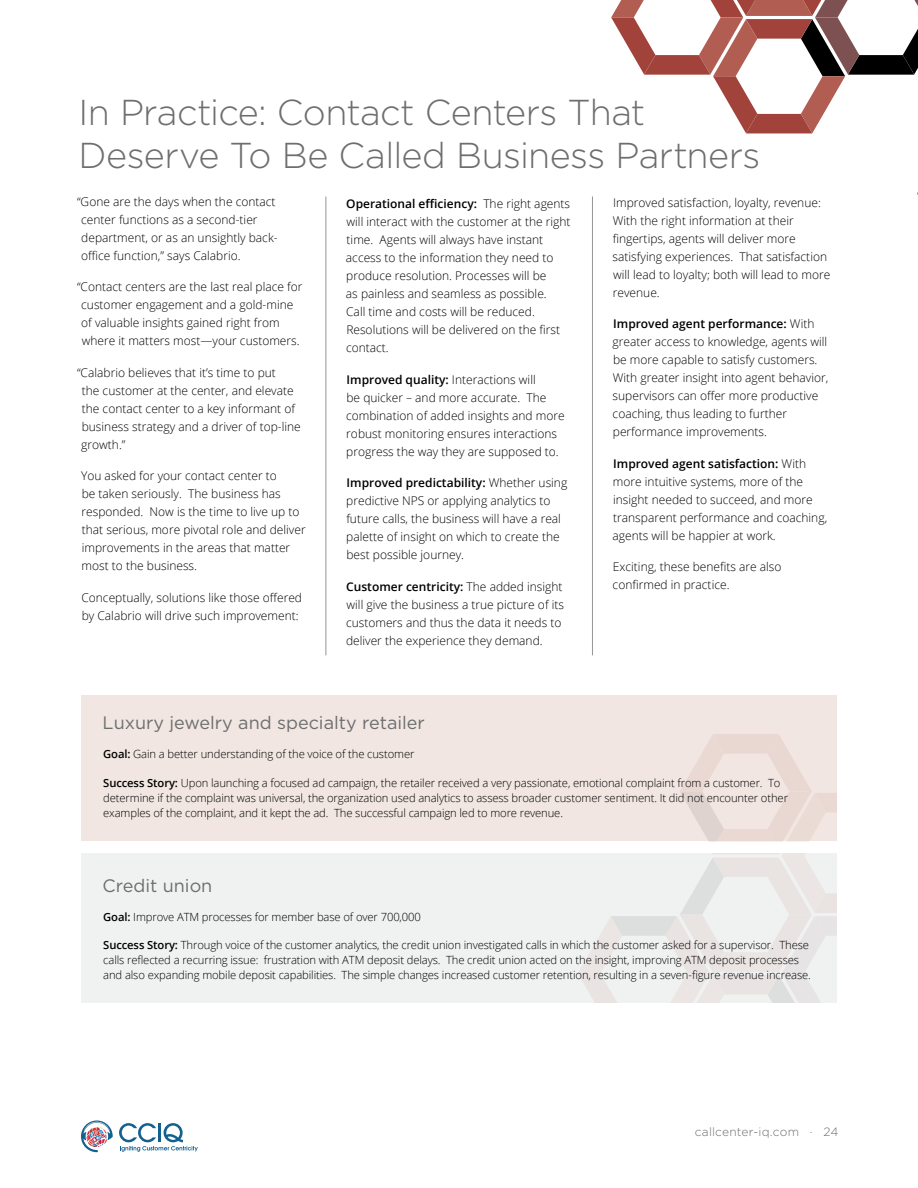
<style>
.page{position:relative;width:918px;height:1188px;background:#fff}
.page>*{position:absolute;margin:0;border:0;box-sizing:border-box;transform-origin:0 0}
.t1{font:300 36px/43.2px "Gotham";letter-spacing:-.015em;color:#6d6e70}
.t2{font:18px "Gotham";color:#6d6e70}
.t3{font:300 12px/18px "Open Sans";color:#000}
.t4{font:300 12px "Gotham";letter-spacing:.015em;color:#6d6e70}
.t5{font:300 11.25px/15px "Open Sans";letter-spacing:-.01em;color:#000}
.s1{font-weight:600}
</style>
<div class="page">
<svg style="left:81px;top:1120px;width:32px;height:32px"></svg>
<svg style="left:119px;top:1123px;width:79px;height:29px"></svg>
<hr style="left:326px;top:197px;width:1px;height:458px;background:#939597">
<hr style="left:592px;top:197px;width:1px;height:458px;background:#939597">
<svg style="left:611px;top:0;width:307px;height:133px"></svg>
<div style="left:82px;top:696px;width:755px;height:145px;background:#f1e6e1"></div>
<svg style="left:680px;top:734px;width:157px;height:107px"></svg>
<div style="left:82px;top:853px;width:755px;height:149px;background:#f0f1f1"></div>
<svg style="left:578px;top:853px;width:259px;height:149px"></svg>
<h1 class="t1" style="left:79px;top:90px;width:683px">In Practice: Contact Centers That<br>Deserve To Be Called Business Partners</h1>
<p class="t3" style="left:81px;top:192px;width:198px;text-indent:-4px">“Gone are the days when the contact center functions as a second-tier department, or as an unsightly back&shy;office function,” says Calabrio.</p>
<p class="t3" style="left:81px;top:278px;width:223px;text-indent:-4px">“Contact centers are the last real place for customer engagement and a gold-mine of valuable insights gained right from where it matters most—your customers.</p>
<p class="t3" style="left:81px;top:363px;width:221px;text-indent:-4px">“Calabrio believes that it’s time to put<br>the customer at the center, and elevate the contact center to a key informant of business strategy and a driver of top-line growth.”</p>
<p class="t3" style="left:81px;top:467px;width:226px">You asked for your contact center to<br>be taken seriously. The business has responded. Now is the time to live up to that serious, more pivotal role and deliver improvements in the areas that matter most to the business.</p>
<p class="t3" style="left:81px;top:588px;width:222px">Conceptually, solutions like those offered by Calabrio will drive such improvement:</p>
<p class="t3" style="left:613px;top:193px;width:219px">Improved satisfaction, loyalty, revenue:<br>With the right information at their fingertips, agents will deliver more satisfying experiences. That satisfaction will lead to loyalty; both will lead to more revenue.</p>
<p class="t3" style="left:613px;top:315px;width:217px"><span class="s1">Improved agent performance:</span> With greater access to knowledge, agents will be more capable to satisfy customers.<br>With greater insight into agent behavior, supervisors can offer more productive coaching, thus leading to further performance improvements.</p>
<p class="t3" style="left:613px;top:454px;width:216px"><span class="s1">Improved agent satisfaction:</span> With more intuitive systems, more of the insight needed to succeed, and more transparent performance and coaching, agents will be happier at work.</p>
<p class="t3" style="left:613px;top:558px;width:170px">Exciting, these benefits are also confirmed in practice.</p>
<p class="t3" style="left:346px;top:195px;width:226px"><span class="s1">Operational efficiency:</span> The right agents will interact with the customer at the right time. Agents will always have instant access to the information they need to produce resolution. Processes will be<br>as painless and seamless as possible.<br>Call time and costs will be reduced.<br>Resolutions will be delivered on the first contact.</p>
<p class="t3" style="left:346px;top:370px;width:220px"><span class="s1">Improved quality:</span> Interactions will<br>be quicker – and more accurate. The combination of added insights and more robust monitoring ensures interactions progress the way they are supposed to.</p>
<p class="t3" style="left:346px;top:474px;width:223px"><span class="s1">Improved predictability:</span> Whether using predictive NPS or applying analytics to future calls, the business will have a real palette of insight on which to create the best possible journey.</p>
<p class="t3" style="left:346px;top:577px;width:220px"><span class="s1">Customer centricity:</span> The added insight will give the business a true picture of its customers and thus the data it needs to deliver the experience they demand.</p>
<h2 class="t2" style="left:103px;top:713px;width:324px">Luxury jewelry and specialty retailer</h2>
<p class="t5" style="left:103px;top:746px;width:313px"><span class="s1">Goal:</span> Gain a better understanding of the voice of the customer</p>
<p class="t5" style="left:103px;top:775px;width:686px"><span class="s1">Success Story:</span> Upon launching a focused ad campaign, the retailer received a very passionate, emotional complaint from a customer. To determine if the complaint was universal, the organization used analytics to assess broader customer sentiment. It did not encounter other examples of the complaint, and it kept the ad. The successful campaign led to more revenue.</p>
<h2 class="t2" style="left:103px;top:876px;width:111px">Credit union</h2>
<p class="t5" style="left:103px;top:909px;width:319px"><span class="s1">Goal:</span> Improve ATM processes for member base of over 700,000</p>
<p class="t5" style="left:103px;top:937px;width:709px"><span class="s1">Success Story:</span> Through voice of the customer analytics, the credit union investigated calls in which the customer asked for a supervisor. These calls reflected a recurring issue: frustration with ATM deposit delays. The credit union acted on the insight, improving ATM deposit processes and also expanding mobile deposit capabilities. The simple changes increased customer retention, resulting in a seven-figure revenue increase.</p>
<p class="t4" style="left:695px;top:1125px;width:145px">callcenter-iq.com · 24</p>
</div>
